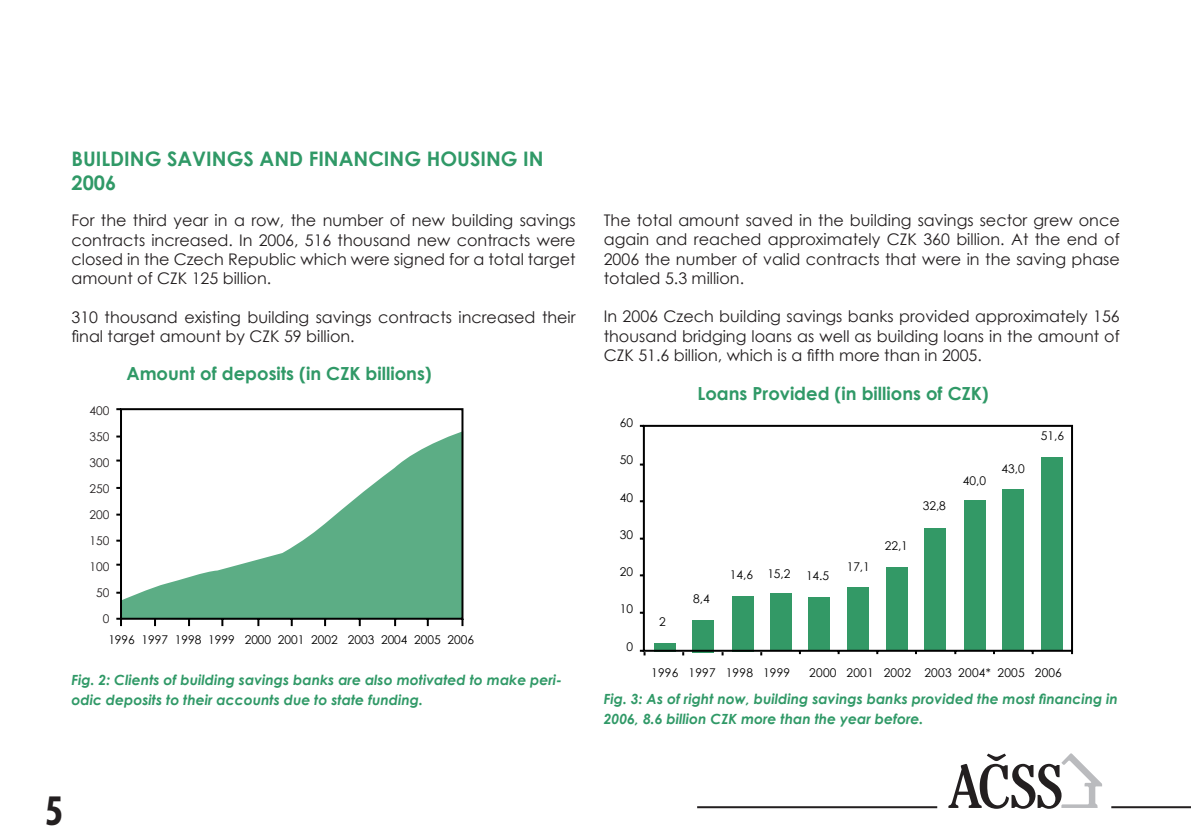
<style>
.page{position:relative;width:1191px;height:840px;background:#fff}
.page>*{position:absolute;margin:0;border:0;box-sizing:border-box;transform-origin:0 0}
.t1{font:700 condensed 40px "Futura BTCE";color:#231f20}
.t2{font:700 20px "Century Gothic";color:#309967}
.t3{font:700 18px "Century Gothic";color:#309967}
.t4{font:16px/19.2px "Century Gothic";color:#231f20;text-align:justify}
.t5{font:italic 700 14px/19.2px "Century Gothic";color:#309967}
.t6{font:12px "Century Gothic";color:#000}
.t7{font:12px "Century Gothic";letter-spacing:.02em;color:#000}
.t8{font:12px "Century Gothic";color:#231f20}
</style>
<div class="page">
<svg style="left:646px;top:424px;width:428px;height:232px"></svg>
<svg style="left:116px;top:408px;width:530px;height:248px"></svg>
<svg style="left:948px;top:753px;width:154px;height:55px"></svg>
<hr style="left:697px;top:805px;width:240px;height:2px;background:#231f20">
<hr style="left:1111px;top:805px;width:80px;height:2px;background:#231f20">
<p class="t2" style="left:71px;top:144px;width:24px">Building</p>
<p class="t2" style="left:167px;top:144px;width:14px">savings</p>
<p class="t2" style="left:259px;top:144px;width:16px">and</p>
<p class="t2" style="left:309px;top:144px;width:14px">financing</p>
<p class="t2" style="left:427px;top:144px;width:28px">housing</p>
<p class="t2" style="left:523px;top:144px;width:10px">in</p>
<p class="t2" style="left:71px;top:168px;width:46px">2006</p>
<p class="t4" style="left:71px;top:211px;width:506px">For the third year in a row, the number of new building savings contracts increased. In 2006, 516 thousand new contracts were closed in the Czech Republic which were signed for a total target amount of CZK 125 billion.</p>
<p class="t4" style="left:71px;top:307px;width:505px">310 thousand existing building savings contracts increased their final target amount by CZK 59 billion.</p>
<p class="t8" style="left:89px;top:401px;width:21px">400</p>
<p class="t8" style="left:89px;top:427px;width:21px">350</p>
<p class="t8" style="left:89px;top:453px;width:21px">300</p>
<p class="t8" style="left:89px;top:479px;width:21px">250</p>
<p class="t8" style="left:89px;top:505px;width:21px">200</p>
<p class="t8" style="left:89px;top:531px;width:21px">150</p>
<p class="t8" style="left:89px;top:557px;width:21px">100</p>
<p class="t8" style="left:96px;top:583px;width:15px">50</p>
<p class="t8" style="left:103px;top:609px;width:8px">0</p>
<p class="t3" style="left:126px;top:359px;width:307px">Amount of deposits (in CZK billions)</p>
<p class="t6" style="left:108px;top:631px;width:367px">1996 1997 1998 1999 2000 2001 2002 2003 2004 2005 2006</p>
<p class="t5" style="left:71px;top:669px;width:492px">Fig. 2: Clients of building savings banks are also motivated to make peri&shy;odic deposits to their accounts due to state funding.</p>
<p class="t1" style="left:46px;top:783px;width:19px">5</p>
<p class="t4" style="left:604px;top:210px;width:517px">The total amount saved in the building savings sector grew once again and reached approximately CZK 360 billion. At the end of 2006 the number of valid contracts that were in the saving phase totaled 5.3 million.</p>
<p class="t4" style="left:604px;top:306px;width:517px">In 2006 Czech building savings banks provided approximately 156 thousand bridging loans as well as building loans in the amount of CZK 51.6 billion, which is a fifth more than in 2005.</p>
<p class="t6" style="left:620px;top:414px;width:15px">60</p>
<p class="t6" style="left:620px;top:451px;width:15px">50</p>
<p class="t6" style="left:620px;top:488px;width:15px">40</p>
<p class="t6" style="left:620px;top:526px;width:15px">30</p>
<p class="t6" style="left:620px;top:563px;width:15px">20</p>
<p class="t6" style="left:620px;top:600px;width:15px">10</p>
<p class="t6" style="left:626px;top:637px;width:8px">0</p>
<p class="t6" style="left:659px;top:613px;width:8px">2</p>
<p class="t3" style="left:697px;top:380px;width:293px">Loans Provided (in billions of CZK)</p>
<p class="t6" style="left:693px;top:590px;width:18px">8,4</p>
<p class="t6" style="left:730px;top:565px;width:62px">14,6 15,2</p>
<p class="t6" style="left:806px;top:567px;width:25px">14.5</p>
<p class="t6" style="left:846px;top:557px;width:25px">17,1</p>
<p class="t6" style="left:884px;top:537px;width:25px">22,1</p>
<p class="t6" style="left:922px;top:497px;width:25px">32,8</p>
<p class="t6" style="left:962px;top:472px;width:25px">40,0</p>
<p class="t6" style="left:1001px;top:460px;width:25px">43,0</p>
<p class="t6" style="left:1040px;top:427px;width:25px">51,6</p>
<p class="t7" style="left:651px;top:664px;width:141px">1996 1997 1998 1999</p>
<p class="t7" style="left:809px;top:664px;width:254px">2000 2001 2002 2003 2004* 2005 2006</p>
<p class="t5" style="left:604px;top:688px;width:516px">Fig. 3: As of right now, building savings banks provided the most financing in<br>2006, 8.6 billion CZK more than the year before.</p>
</div>
